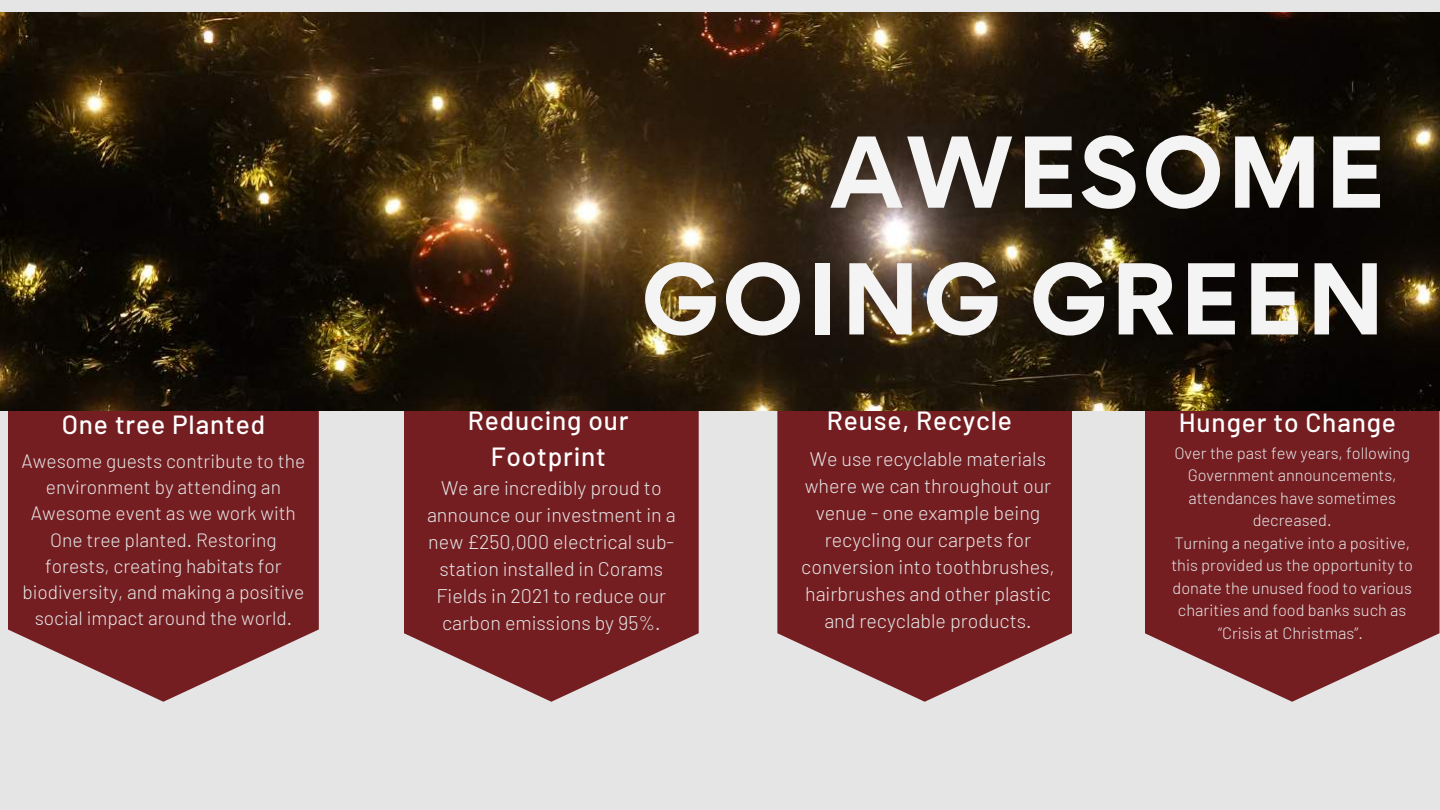
<style>
.page{position:relative;width:1440px;height:810px;background:#e5e5e5}
.page>*{position:absolute;margin:0;border:0;box-sizing:border-box;transform-origin:0 0}
.t1{font:700 91px/126.7px "Gordita";letter-spacing:.03em;color:#f4f4f4;text-align:right}
.t2{font:500 26.3px/36.1px "Barlow";letter-spacing:.03em;color:#fff;text-align:center}
.t3{font:300 19.7px/27px "Barlow";color:#e5e5e5;text-align:center}
.t4{font:300 19.2px/26.2px "Barlow";color:#e5e5e5;text-align:center}
.t5{font:300 16.4px/22.5px "Barlow";color:#e5e5e5;text-align:center}
</style>
<div class="page">
<svg style="left:8px;top:411px;width:311px;height:291px;background:#82363a"></svg>
<svg style="left:404px;top:411px;width:295px;height:291px;background:#813539"></svg>
<svg style="left:777px;top:411px;width:295px;height:291px;background:#813539"></svg>
<svg style="left:1145px;top:411px;width:294px;height:291px;background:#813539"></svg>
<img style="left:0;top:12px;width:1440px;height:399px">
<h2 class="t2" style="left:62px;top:406px;width:205px">One tree Planted</h2>
<p class="t4" style="left:22px;top:447px;width:285px">Awesome guests contribute to the environment by attending an<br>Awesome event as we work with<br>One tree planted. Restoring forests, creating habitats for biodiversity, and making a positive social impact around the world.</p>
<h1 class="t1" style="left:641px;top:108px;width:745px">AWESOME<br>GOING GREEN</h1>
<h2 class="t2" style="left:468px;top:401px;width:162px">Reducing our<br>Footprint</h2>
<p class="t3" style="left:427px;top:473px;width:250px">We are incredibly proud to announce our investment in a new £250,000 electrical sub&shy;station installed in Corams<br>Fields in 2021 to reduce our carbon emissions by 95%.</p>
<h2 class="t2" style="left:827px;top:401px;width:187px">Reuse, Recycle</h2>
<p class="t3" style="left:801px;top:445px;width:255px">We use recyclable materials where we can throughout our venue - one example being recycling our carpets for conversion into toothbrushes, hairbrushes and other plastic and recyclable products.</p>
<h2 class="t2" style="left:1179px;top:404px;width:219px">Hunger to Change</h2>
<p class="t5" style="left:1171px;top:441px;width:243px">Over the past few years, following<br>Government announcements, attendances have sometimes decreased.<br>Turning a negative into a positive, this provided us the opportunity to donate the unused food to various charities and food banks such as “Crisis at Christmas”.</p>
</div>
